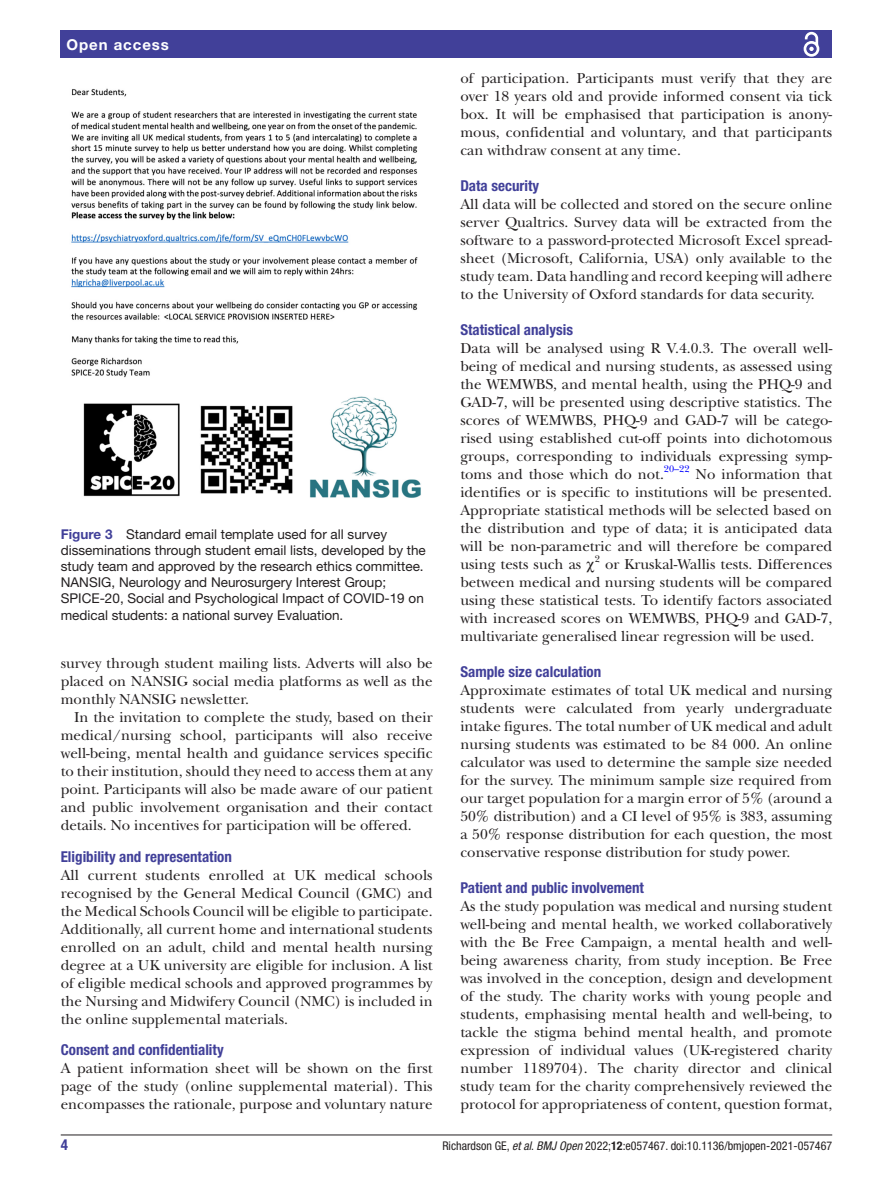
<style>
.page{position:relative;width:893px;height:1191px;background:#fff}
.page>*{position:absolute;margin:0;border:0;box-sizing:border-box;transform-origin:0 0}
.t1{font:15px/18px "New Baskerville";color:#231f20;text-align:justify}
.t2{font:700 condensed 15px "Helvetica Neue LT Std";color:#414099}
.t3{font:700 15px "Helvetica Neue LT Std";letter-spacing:.065em;color:#fff}
.t4{font:13.5px/16.2px "Helvetica Neue LT Std";color:#231f20}
.t5{font:condensed 12px "Helvetica Neue LT Std";color:#231f20}
.t6{font:9.9px "New Baskerville";color:#00f}
.t7{font:9.9px "New Baskerville";color:#231f20}
.s1{font-weight:700;color:#414099}
.s2{font-style:italic}
.s3{font-weight:700}
</style>
<div class="page">
<hr style="left:61px;top:1134px;width:771px;height:1px;background:#231f20">
<div style="left:61px;top:31px;width:771px;height:27px;background:#414099"></div>
<svg style="left:803px;top:31px;width:17px;height:26px"></svg>
<img style="left:71px;top:88px;width:350px;height:410px">
<p class="t3" style="left:66px;top:35px;width:104px">Open access</p>
<p class="t4" style="left:61px;top:525px;width:367px"><span class="s1">Figure 3</span> Standard email template used for all survey disseminations through student email lists, developed by the study team and approved by the research ethics committee.<br>NANSIG, Neurology and Neurosurgery Interest Group; SPICE-20, Social and Psychological Impact of COVID-19 on medical students: a national survey Evaluation.</p>
<p class="t1" style="left:61px;top:654px;width:373px">survey through student mailing lists. Adverts will also be placed on NANSIG social media platforms as well as the monthly NANSIG newsletter.</p>
<p class="t1" style="left:61px;top:708px;width:373px;text-indent:14px">In the invitation to complete the study, based on their medical/nursing school, participants will also receive well-being, mental health and guidance services specific to their institution, should they need to access them at any point. Participants will also be made aware of our patient and public involvement organisation and their contact details. No incentives for participation will be offered.</p>
<p class="t2" style="left:61px;top:847px;width:173px">Eligibility and representation</p>
<p class="t1" style="left:61px;top:866px;width:373px">All current students enrolled at UK medical schools recognised by the General Medical Council (GMC) and the Medical Schools Council will be eligible to participate.<br>Additionally, all current home and international students enrolled on an adult, child and mental health nursing degree at a UK university are eligible for inclusion. A list of eligible medical schools and approved programmes by the Nursing and Midwifery Council (NMC) is included in the online supplemental materials.</p>
<p class="t2" style="left:61px;top:1041px;width:164px">Consent and confidentiality</p>
<p class="t1" style="left:61px;top:1059px;width:373px">A patient information sheet will be shown on the first page of the study (online supplemental material). This encompasses the rationale, purpose and voluntary nature</p>
<p class="t1" style="left:460px;top:69px;width:373px">of participation. Participants must verify that they are over 18 years old and provide informed consent via tick box. It will be emphasised that participation is anony&shy;mous, confidential and voluntary, and that participants can withdraw consent at any time.</p>
<p class="t2" style="left:460px;top:177px;width:80px">Data security</p>
<p class="t1" style="left:460px;top:195px;width:373px">All data will be collected and stored on the secure online server Qualtrics. Survey data will be extracted from the software to a password-protected Microsoft Excel spread&shy;sheet (Microsoft, California, USA) only available to the study team. Data handling and record keeping will adhere to the University of Oxford standards for data security.</p>
<p class="t2" style="left:460px;top:321px;width:114px">Statistical analysis</p>
<p class="t1" style="left:460px;top:339px;width:373px">Data will be analysed using R V.4.0.3. The overall well&shy;being of medical and nursing students, as assessed using the WEMWBS, and mental health, using the PHQ-9 and GAD-7, will be presented using descriptive statistics. The scores of WEMWBS, PHQ-9 and GAD-7 will be catego&shy;rised using established cut-off points into dichotomous groups, corresponding to individuals expressing symp&shy;toms and those which do not.</p>
<p class="t6" style="left:664px;top:463px;width:27px">20–22</p>
<p class="t1" style="left:460px;top:465px;width:373px;text-indent:235px">No information that identifies or is specific to institutions will be presented.<br>Appropriate statistical methods will be selected based on the distribution and type of data; it is anticipated data will be non-parametric and will therefore be compared using tests such as</p>
<p class="t7" style="left:595px;top:553px;width:7px">2</p>
<p class="t1" style="left:460px;top:555px;width:373px;text-indent:145px">or Kruskal-Wallis tests. Differences between medical and nursing students will be compared using these statistical tests. To identify factors associated with increased scores on WEMWBS, PHQ-9 and GAD-7, multivariate generalised linear regression will be used.</p>
<p class="t2" style="left:460px;top:663px;width:142px">Sample size calculation</p>
<p class="t1" style="left:460px;top:681px;width:373px">Approximate estimates of total UK medical and nursing students were calculated from yearly undergraduate intake figures. The total number of UK medical and adult nursing students was estimated to be 84 000. An online calculator was used to determine the sample size needed for the survey. The minimum sample size required from our target population for a margin error of 5% (around a 50% distribution) and a CI level of 95% is 383, assuming a 50% response distribution for each question, the most conservative response distribution for study power.</p>
<p class="t2" style="left:460px;top:879px;width:185px">Patient and public involvement</p>
<p class="t1" style="left:460px;top:897px;width:373px">As the study population was medical and nursing student well-being and mental health, we worked collaboratively with the Be Free Campaign, a mental health and well&shy;being awareness charity, from study inception. Be Free was involved in the conception, design and development of the study. The charity works with young people and students, emphasising mental health and well-being, to tackle the stigma behind mental health, and promote expression of individual values (UK-registered charity number 1189704). The charity director and clinical study team for the charity comprehensively reviewed the protocol for appropriateness of content, question format,</p>
<p class="t2" style="left:61px;top:1135px;width:9px">4</p>
<p class="t5" style="left:442px;top:1138px;width:391px">Richardson GE, <span class="s2">et al</span>. <span class="s2">BMJ Open</span> 2022;<span class="s3">12</span>:e057467. doi:10.1136/bmjopen-2021-057467</p>
</div>
